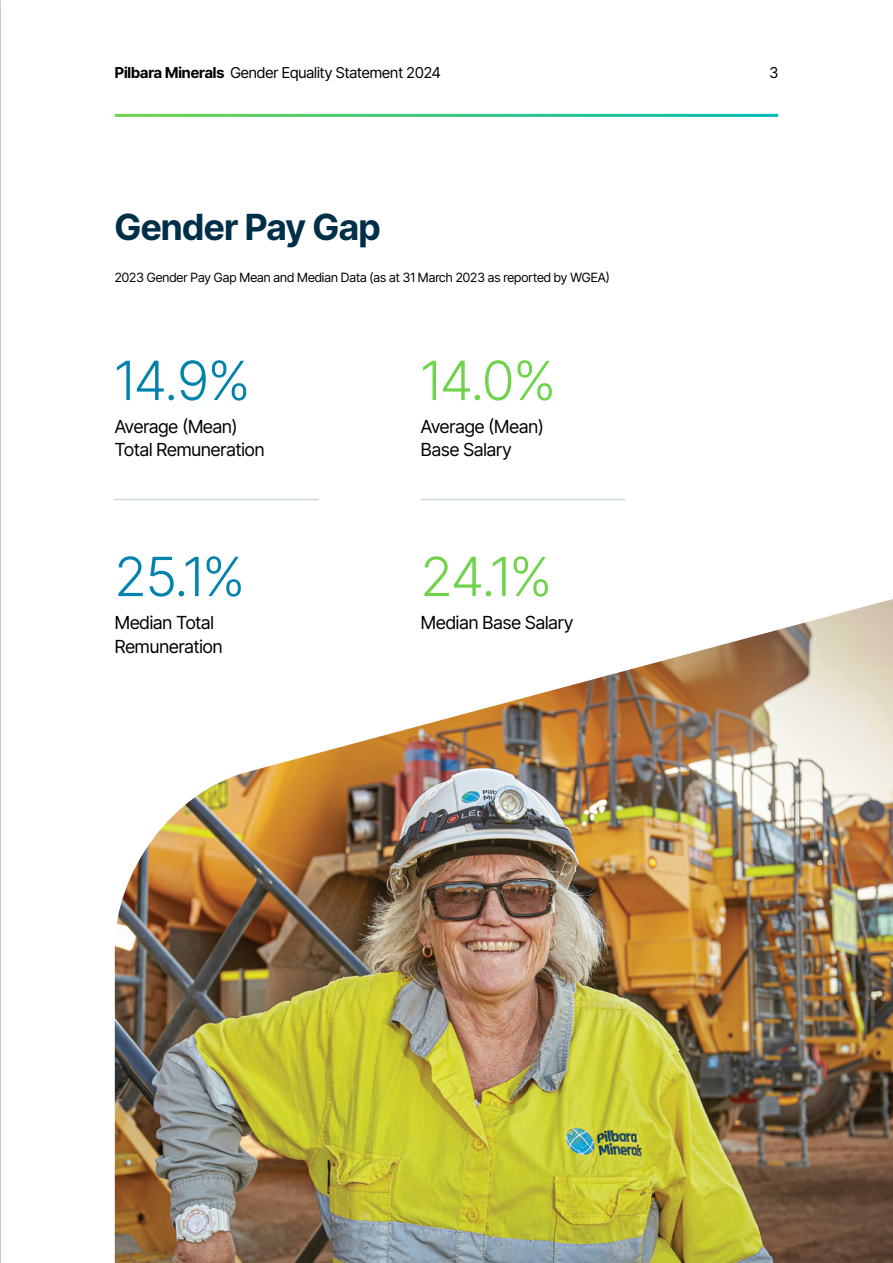
<style>
.page{position:relative;width:893px;height:1263px;background:#fff}
.page>*{position:absolute;margin:0;border:0;box-sizing:border-box;transform-origin:0 0}
.t1{font:300 54px "Inter Tight";color:#0083ac}
.t2{font:300 54px "Inter Tight";color:#6fd44b}
.t3{font:700 36px "Inter Tight";color:#002f48}
.t4{font:18px/24px "Inter Tight";color:#000}
.t5{font:15px "Inter Tight";color:#000}
.t6{font:12.75px "Inter Tight";color:#000}
.s1{font-weight:700}
</style>
<div class="page">
<hr style="left:114px;top:499px;width:205px;height:1px;background:#002f48">
<hr style="left:421px;top:499px;width:204px;height:1px;background:#002f48">
<img style="left:115px;top:599px;width:778px;height:664px">
<p class="t5" style="left:115px;top:62px;width:327px"><span class="s1">Pilbara Minerals</span> Gender Equality Statement 2024</p>
<p class="t5" style="left:769px;top:62px;width:10px">3</p>
<h2 class="t3" style="left:115px;top:200px;width:267px">Gender Pay Gap</h2>
<p class="t6" style="left:115px;top:268px;width:497px">2023 Gender Pay Gap Mean and Median Data (as at 31 March 2023 as reported by WGEA)</p>
<h1 class="t1" style="left:115px;top:342px;width:136px">14.9%</h1>
<h1 class="t2" style="left:421px;top:342px;width:136px">14.0%</h1>
<p class="t4" style="left:115px;top:413px;width:151px">Average (Mean)<br>Total Remuneration</p>
<p class="t4" style="left:421px;top:413px;width:124px">Average (Mean)<br>Base Salary</p>
<h1 class="t1" style="left:115px;top:538px;width:131px">25.1%</h1>
<h1 class="t2" style="left:421px;top:538px;width:132px">24.1%</h1>
<p class="t4" style="left:115px;top:610px;width:101px">Median Total</p>
<p class="t4" style="left:421px;top:610px;width:154px">Median Base Salary</p>
<p class="t4" style="left:115px;top:634px;width:109px">Remuneration</p>
</div>
